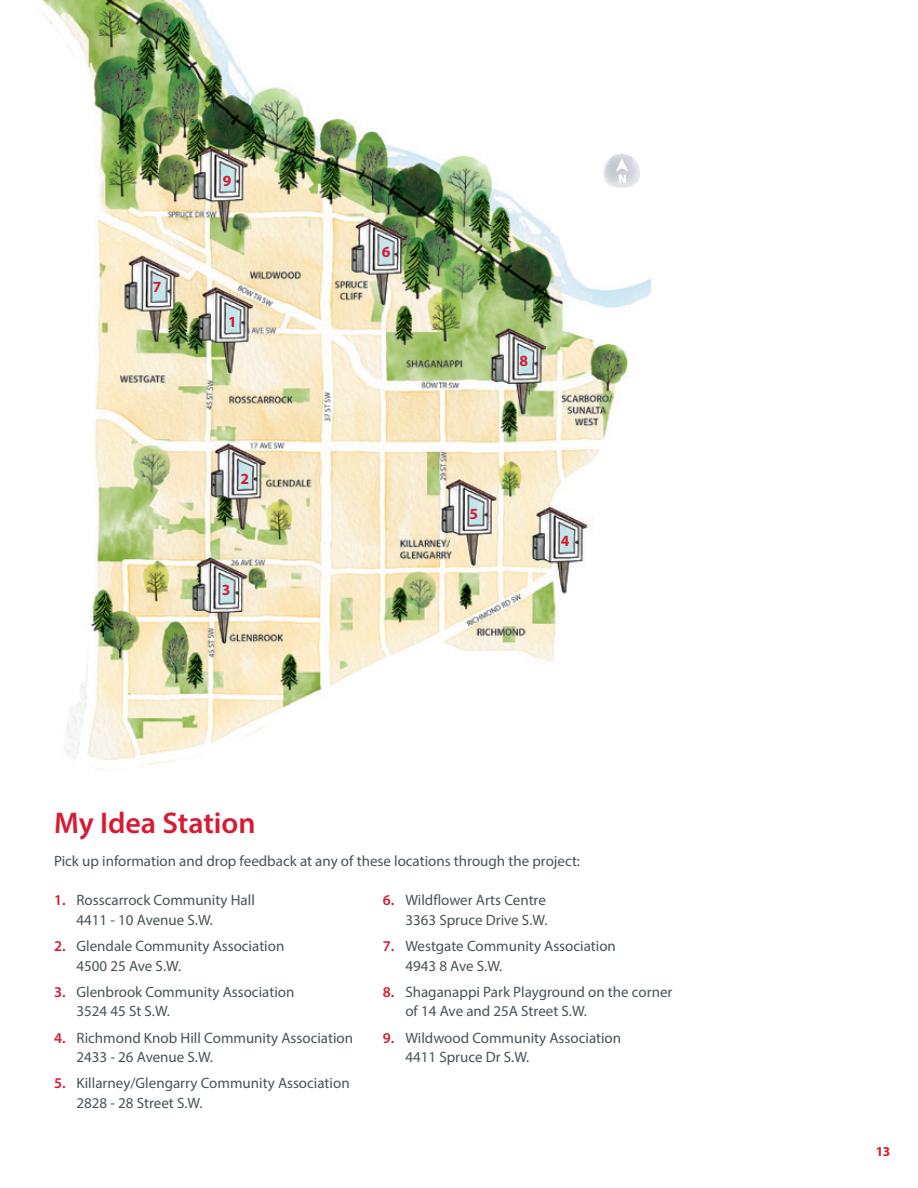
<style>
.page{position:relative;width:918px;height:1188px;background:#fff}
.page>*{position:absolute;margin:0;border:0;box-sizing:border-box;transform-origin:0 0}
.t1{font:600 30px "Myriad Pro";color:#d61b33}
.t2{font:700 15.6px "Myriad Pro";color:#d61b33}
.Body_copy{font:15px/19.5px "Myriad Pro";color:#475359}
.t3{font:700 13.5px "Myriad Pro";color:#d61b33}
.s1{font-weight:600;color:#d61b33}
</style>
<div class="page">
<img style="left:41px;top:0;width:610px;height:770px">
<svg style="left:603px;top:153px;width:37px;height:35px"></svg>
<p class="t2" style="left:153px;top:277px;width:10px">7</p>
<p class="t2" style="left:223px;top:171px;width:10px">9</p>
<p class="t2" style="left:228px;top:312px;width:10px">1</p>
<p class="t2" style="left:241px;top:468px;width:10px">2</p>
<p class="t2" style="left:222px;top:579px;width:10px">3</p>
<p class="t2" style="left:382px;top:242px;width:10px">6</p>
<p class="t2" style="left:519px;top:351px;width:10px">8</p>
<p class="t2" style="left:469px;top:504px;width:10px">5</p>
<p class="t2" style="left:561px;top:531px;width:10px">4</p>
<h2 class="t1" style="left:54px;top:803px;width:203px">My Idea Station</h2>
<p class="Body_copy" style="left:54px;top:850px;width:528px">Pick up information and drop feedback at any of these locations through the project:</p>
<p class="Body_copy" style="left:76px;top:890px;width:180px;text-indent:-22px"><span class="s1">1.</span> Rosscarrock Community Hall<br>4411 - 10 Avenue S.W.</p>
<p class="Body_copy" style="left:76px;top:936px;width:209px;text-indent:-22px"><span class="s1">2.</span> Glendale Community Association<br>4500 25 Ave S.W.</p>
<p class="Body_copy" style="left:76px;top:982px;width:219px;text-indent:-22px"><span class="s1">3.</span> Glenbrook Community Association<br>3524 45 St S.W.</p>
<p class="Body_copy" style="left:76px;top:1027px;width:278px;text-indent:-22px"><span class="s1">4.</span> Richmond Knob Hill Community Association<br>2433 - 26 Avenue S.W.</p>
<p class="Body_copy" style="left:76px;top:1073px;width:275px;text-indent:-22px"><span class="s1">5.</span> Killarney/Glengarry Community Association<br>2828 - 28 Street S.W.</p>
<p class="Body_copy" style="left:383px;top:890px;width:166px;text-align:right"><span class="s1">6.</span> Wildflower Arts Centre<br>3363 Spruce Drive S.W.</p>
<p class="Body_copy" style="left:405px;top:936px;width:212px;text-indent:-22px"><span class="s1">7.</span> Westgate Community Association<br>4943 8 Ave S.W.</p>
<p class="Body_copy" style="left:405px;top:982px;width:269px;text-indent:-22px"><span class="s1">8.</span> Shaganappi Park Playground on the corner of 14 Ave and 25A Street S.W.</p>
<p class="Body_copy" style="left:405px;top:1027px;width:217px;text-indent:-22px"><span class="s1">9.</span> Wildwood Community Association<br>4411 Spruce Dr S.W.</p>
<p class="t3" style="left:876px;top:1143px;width:16px">13</p>
</div>
